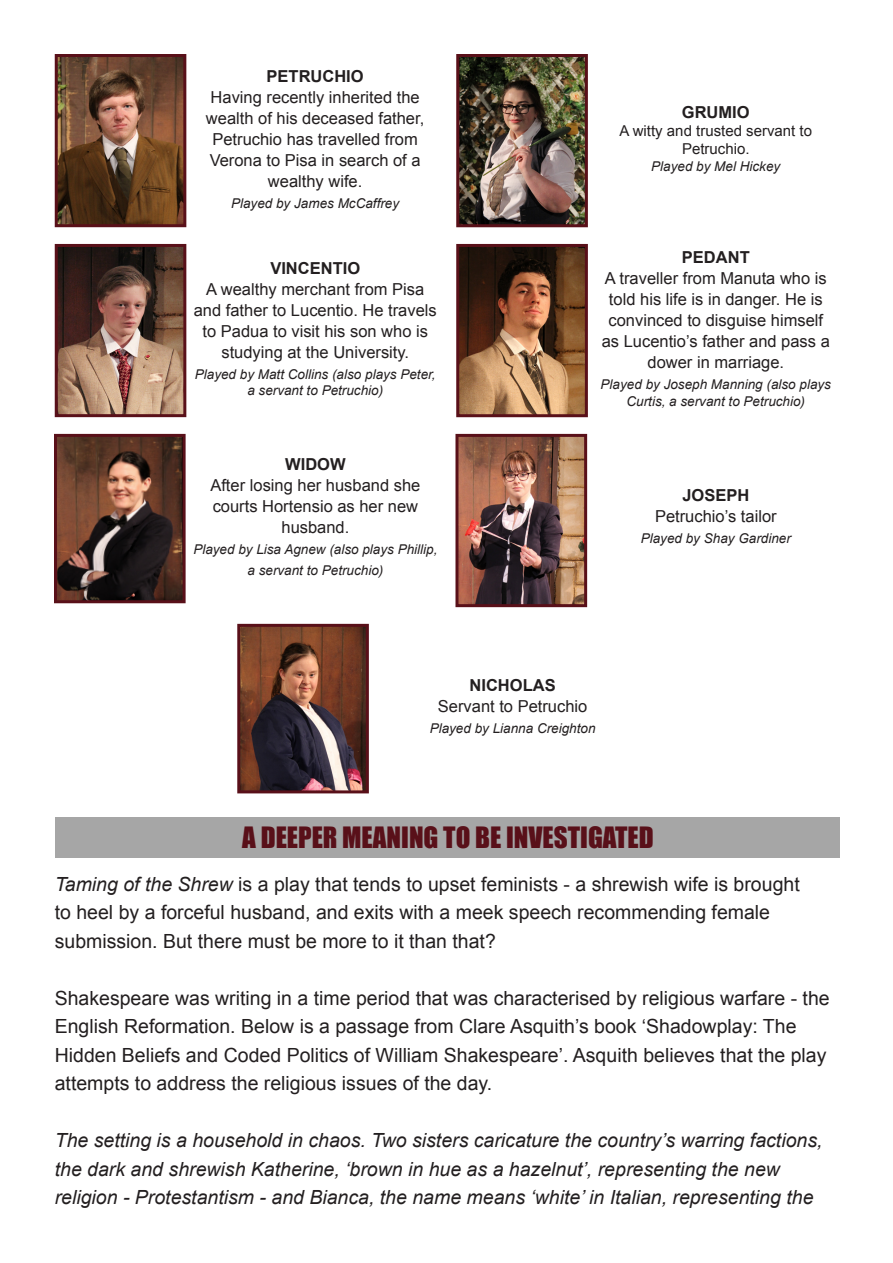
<style>
.page{position:relative;width:893px;height:1263px;background:#fff}
.page>*{position:absolute;margin:0;border:0;box-sizing:border-box;transform-origin:0 0}
.t1{font:27px "Impact";color:#591019}
.t2{font:19.5px/28.5px "Arial";color:#231f20}
.t3{font:italic 19.5px/28.5px "Arial";color:#231f20}
.t4{font:16.5px/21px "Arial";color:#231f20;text-align:center}
.t5{font:700 16.5px "Arial";color:#231f20}
.t6{font:15px/18px "Arial";color:#231f20;text-align:center}
.t7{font:italic 13.5px/16.5px "Arial";color:#231f20;text-align:center}
.s1{font-style:italic}
</style>
<div class="page">
<img style="left:460px;top:58px;width:124px;height:165px">
<div style="left:456px;top:54px;width:132px;height:173px;border:3px solid #591019"></div>
<img style="left:59px;top:58px;width:123px;height:165px">
<div style="left:55px;top:54px;width:131px;height:173px;border:3px solid #591019"></div>
<img style="left:58px;top:438px;width:124px;height:161px">
<div style="left:54px;top:434px;width:132px;height:169px;border:3px solid #591019"></div>
<img style="left:459px;top:438px;width:124px;height:165px">
<div style="left:455px;top:434px;width:132px;height:173px;border:3px solid #591019"></div>
<img style="left:241px;top:628px;width:124px;height:161px">
<div style="left:237px;top:624px;width:132px;height:169px;border:3px solid #591019"></div>
<img style="left:59px;top:248px;width:123px;height:165px">
<div style="left:55px;top:244px;width:131px;height:173px;border:3px solid #591019"></div>
<img style="left:460px;top:248px;width:124px;height:165px">
<div style="left:456px;top:244px;width:132px;height:173px;border:3px solid #591019"></div>
<div style="left:55px;top:817px;width:785px;height:41px;background:#a6a6a6"></div>
<p class="t5" style="left:267px;top:65px;width:99px">PETRUCHIO</p>
<p class="t4" style="left:206px;top:87px;width:220px">Having recently inherited the wealth of his deceased father,<br>Petruchio has travelled from<br>Verona to Pisa in search of a wealthy wife.</p>
<p class="t7" style="left:231px;top:195px;width:170px">Played by James McCaffrey</p>
<p class="t5" style="left:270px;top:257px;width:91px">VINCENTIO</p>
<p class="t4" style="left:194px;top:278px;width:245px">A wealthy merchant from Pisa and father to Lucentio. He travels to Padua to visit his son who is studying at the University.</p>
<p class="t7" style="left:195px;top:366px;width:242px">Played by Matt Collins (also plays Peter, a servant to Petruchio)</p>
<p class="t5" style="left:285px;top:453px;width:62px">WIDOW</p>
<p class="t4" style="left:210px;top:475px;width:212px">After losing her husband she courts Hortensio as her new husband.</p>
<p class="t7" style="left:193px;top:539px;width:246px;line-height:21px">Played by Lisa Agnew (also plays Phillip, a servant to Petruchio)</p>
<p class="t5" style="left:682px;top:102px;width:69px">GRUMIO</p>
<p class="t6" style="left:619px;top:122px;width:194px">A witty and trusted servant to<br>Petruchio.</p>
<p class="t7" style="left:651px;top:158px;width:131px">Played by Mel Hickey</p>
<p class="t5" style="left:682px;top:247px;width:69px">PEDANT</p>
<p class="t4" style="left:602px;top:268px;width:230px">A traveller from Manuta who is told his life is in danger. He is convinced to disguise himself as Lucentio’s father and pass a dower in marriage.</p>
<p class="t7" style="left:601px;top:377px;width:232px">Played by Joseph Manning (also plays<br>Curtis, a servant to Petruchio)</p>
<p class="t5" style="left:682px;top:484px;width:68px">JOSEPH</p>
<p class="t4" style="left:655px;top:506px;width:123px">Petruchio’s tailor</p>
<p class="t7" style="left:641px;top:530px;width:152px">Played by Shay Gardiner</p>
<p class="t5" style="left:470px;top:674px;width:88px">NICHOLAS</p>
<p class="t4" style="left:438px;top:695px;width:151px">Servant to Petruchio</p>
<p class="t7" style="left:430px;top:720px;width:167px">Played by Lianna Creighton</p>
<p class="t1" style="left:242px;top:816px;width:413px">A DEEPER MEANING TO BE INVESTIGATED</p>
<p class="t2" style="left:55px;top:870px;width:746px"><span class="s1">Taming of the Shrew</span> is a play that tends to upset feminists - a shrewish wife is brought to heel by a forceful husband, and exits with a meek speech recommending female submission. But there must be more to it than that?</p>
<p class="t2" style="left:55px;top:984px;width:776px">Shakespeare was writing in a time period that was characterised by religious warfare - the English Reformation. Below is a passage from Clare Asquith’s book ‘Shadowplay: The Hidden Beliefs and Coded Politics of William Shakespeare’. Asquith believes that the play attempts to address the religious issues of the day.</p>
<p class="t3" style="left:55px;top:1126px;width:769px">The setting is a household in chaos. Two sisters caricature the country’s warring factions, the dark and shrewish Katherine, ‘brown in hue as a hazelnut’, representing the new religion - Protestantism - and Bianca, the name means ‘white’ in Italian, representing the</p>
</div>
